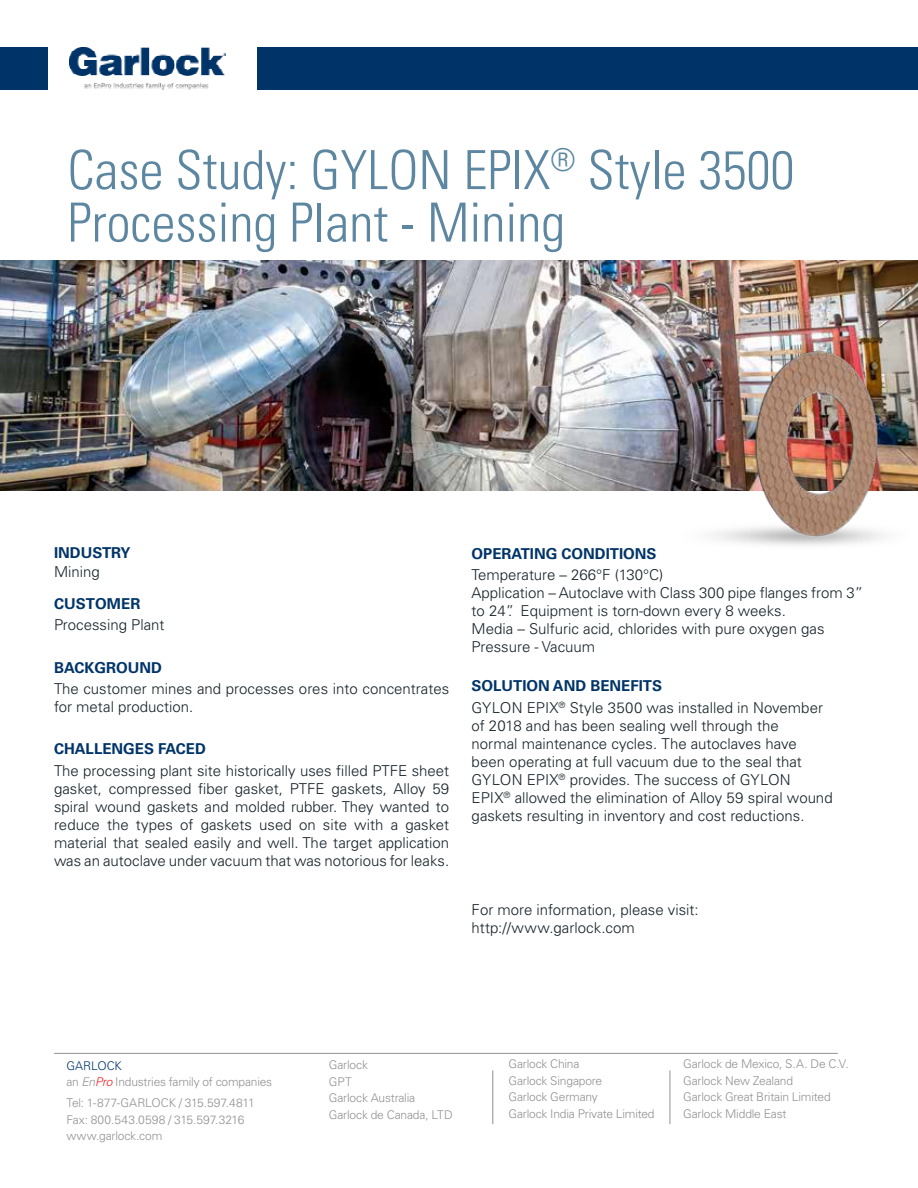
<style>
.page{position:relative;width:918px;height:1188px;background:#fff}
.page>*{position:absolute;margin:0;border:0;box-sizing:border-box;transform-origin:0 0}
.t1{font:300 condensed 54px/52.5px "Univers LT Std";color:#5d87a1}
.t2{font:300 15px/18px "Univers LT Std";color:#152128}
.t3{font:700 15px "Univers LT Std";color:#003468}
.t4{font:300 12px/16.5px "Univers LT Std";letter-spacing:-.015em;color:#919195}
.s1{font-weight:700;color:#003468}
.s2{color:#003468}
.s3{font-style:italic}
.s4{font-style:italic;color:#ed1e24}
</style>
<div class="page">
<img style="left:69px;top:47px;width:156px;height:42px">
<div style="left:0;top:47px;width:47px;height:42px;background:#003468"></div>
<div style="left:258px;top:47px;width:660px;height:42px;background:#003468"></div>
<hr style="left:54px;top:1053px;width:783px;height:1px;background:#919195">
<hr style="left:492px;top:1071px;width:1px;height:53px;background:#919195">
<hr style="left:670px;top:1071px;width:1px;height:53px;background:#919195">
<img style="left:0;top:261px;width:918px;height:230px">
<img style="left:681px;top:309px;width:237px;height:237px">
<h1 class="t1" style="left:68px;top:144px;width:728px">Case Study: GYLON EPIX<sup>®</sup> Style 3500<br>Processing Plant - Mining</h1>
<p class="t3" style="left:54px;top:543px;width:78px">INDUSTRY</p>
<p class="t2" style="left:54px;top:563px;width:47px">Mining</p>
<p class="t3" style="left:54px;top:595px;width:88px">CUSTOMER</p>
<p class="t2" style="left:54px;top:616px;width:112px">Processing Plant</p>
<p class="t3" style="left:54px;top:658px;width:109px">BACKGROUND</p>
<p class="t2" style="left:54px;top:680px;width:397px">The customer mines and processes ores into concentrates for metal production.</p>
<p class="t3" style="left:54px;top:740px;width:153px">CHALLENGES FACED</p>
<p class="t2" style="left:54px;top:761px;width:397px;text-align:justify">The processing plant site historically uses filled PTFE sheet gasket, compressed fiber gasket, PTFE gaskets, Alloy 59 spiral wound gaskets and molded rubber. They wanted to reduce the types of gaskets used on site with a gasket material that sealed easily and well. The target application was an autoclave under vacuum that was notorious for leaks.</p>
<p class="t3" style="left:472px;top:545px;width:187px">OPERATING CONDITIONS</p>
<p class="t2" style="left:472px;top:566px;width:393px">Temperature – 266°F (130°C)<br>Application – Autoclave with Class 300 pipe flanges from 3” to 24”. Equipment is torn-down every 8 weeks.<br>Media – Sulfuric acid, chlorides with pure oxygen gas Pressure - Vacuum</p>
<p class="t2" style="left:472px;top:675px;width:353px;line-height:21.3px"><span class="s1">SOLUTION AND BENEFITS<br></span>GYLON EPIX<sup>®</sup> Style 3500 was installed in November</p>
<p class="t2" style="left:472px;top:716px;width:363px">of 2018 and has been sealing well through the<br>normal maintenance cycles. The autoclaves have been operating at full vacuum due to the seal that GYLON EPIX<sup>®</sup> provides. The success of GYLON EPIX<sup>®</sup> allowed the elimination of Alloy 59 spiral wound gaskets resulting in inventory and cost reductions.</p>
<p class="t2" style="left:472px;top:901px;width:229px">For more information, please visit: http://www.garlock.com</p>
<p class="t4" style="left:66px;top:1057px;width:207px"><span class="s2">GARLOCK<br></span>an <span class="s3">En</span><span class="s4">Pro</span> Industries family of companies</p>
<p class="t4" style="left:329px;top:1057px;width:125px">Garlock<br>GPT<br>Garlock Australia<br>Garlock de Canada, LTD</p>
<p class="t4" style="left:508px;top:1056px;width:148px">Garlock China<br>Garlock Singapore<br>Garlock Germany<br>Garlock India Private Limited</p>
<p class="t4" style="left:683px;top:1056px;width:167px">Garlock de Mexico, S.A. De C.V.<br>Garlock New Zealand<br>Garlock Great Britain Limited<br>Garlock Middle East</p>
<p class="t4" style="left:66px;top:1095px;width:190px">Tel: 1-877-GARLOCK / 315.597.4811<br>Fax: 800.543.0598 / 315.597.3216 www.garlock.com</p>
</div>
